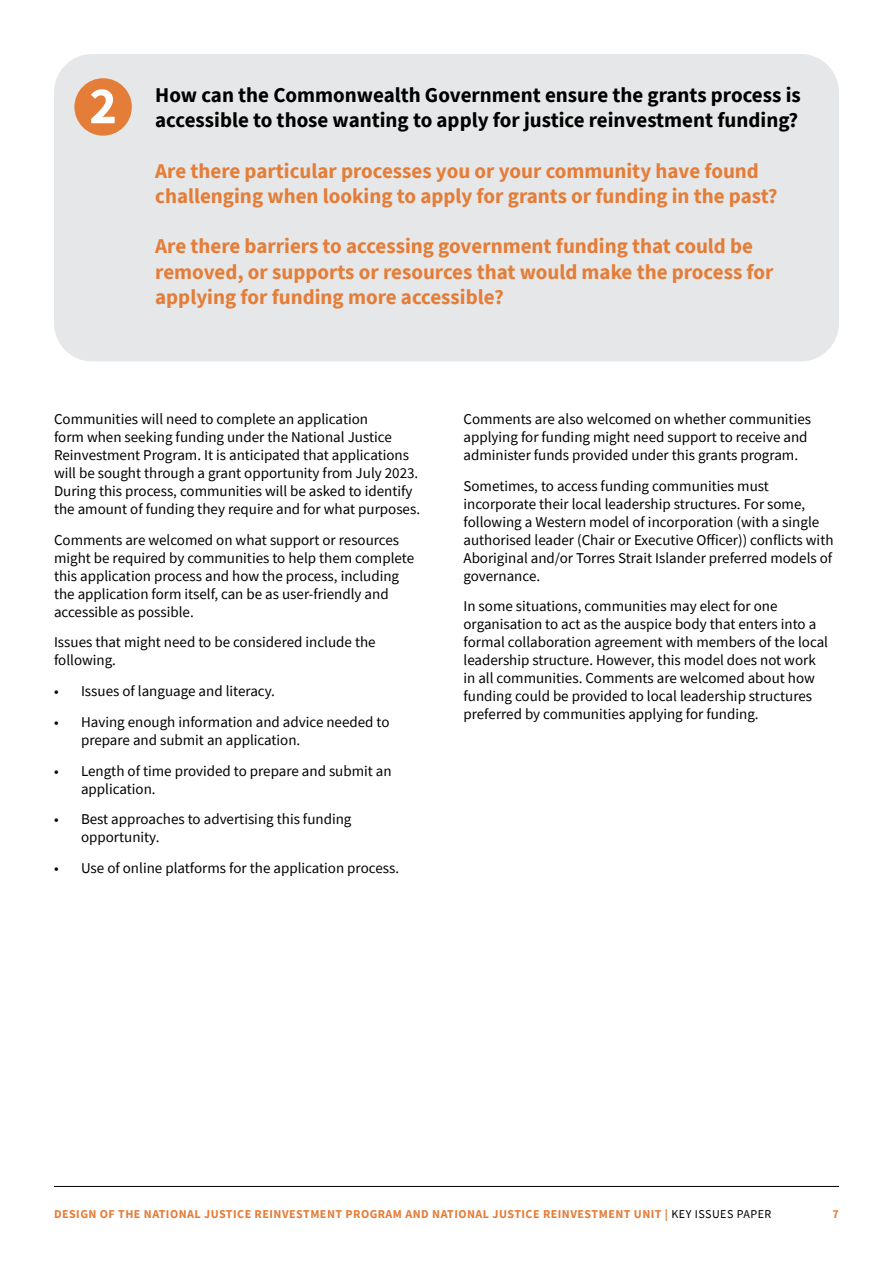
<style>
.page{position:relative;width:893px;height:1263px;background:#fff}
.page>*{position:absolute;margin:0;border:0;box-sizing:border-box;transform-origin:0 0}
.t1{font:700 52.5px "Source Sans Pro";color:#fff}
.t2{font:700 21px/25.2px "Source Sans Pro";color:#e47d38}
.t3{font:700 21px/25.2px "Source Sans Pro";color:#000}
.t4{font:15px/18px "Source Sans Pro";color:#000}
.t5{font:700 12px "Source Sans Pro";letter-spacing:.04em;color:#e47d38}
.s1{font-weight:400;color:#000}
</style>
<div class="page">
<div style="left:54px;top:54px;width:785px;height:307px;background:#e6e7e8;border-radius:38px"></div>
<div style="left:74px;top:78px;width:58px;height:58px;background:#e47d38;border-radius:50%"></div>
<hr style="left:54px;top:1186px;width:785px;height:1px;background:#000">
<h1 class="t1" style="left:89px;top:70px;width:29px">2</h1>
<h2 class="t3" style="left:155px;top:82px;width:647px">How can the Commonwealth Government ensure the grants process is accessible to those wanting to apply for justice reinvestment funding?</h2>
<h2 class="t2" style="left:155px;top:158px;width:624px">Are there particular processes you or your community have found challenging when looking to apply for grants or funding in the past?</h2>
<h2 class="t2" style="left:155px;top:233px;width:620px">Are there barriers to accessing government funding that could be removed, or supports or resources that would make the process for applying for funding more accessible?</h2>
<p class="t4" style="left:54px;top:410px;width:368px">Communities will need to complete an application<br>form when seeking funding under the National Justice Reinvestment Program. It is anticipated that applications will be sought through a grant opportunity from July 2023.<br>During this process, communities will be asked to identify the amount of funding they require and for what purposes.</p>
<p class="t4" style="left:54px;top:530px;width:362px">Comments are welcomed on what support or resources might be required by communities to help them complete this application process and how the process, including the application form itself, can be as user-friendly and accessible as possible.</p>
<p class="t4" style="left:54px;top:633px;width:323px">Issues that might need to be considered include the following.</p>
<p class="t4" style="left:54px;top:682px;width:223px">• Issues of language and literacy.</p>
<p class="t4" style="left:81px;top:713px;width:310px;text-indent:-27px">• Having enough information and advice needed to prepare and submit an application.</p>
<p class="t4" style="left:81px;top:761px;width:312px;text-indent:-27px">• Length of time provided to prepare and submit an application.</p>
<p class="t4" style="left:81px;top:810px;width:272px;text-indent:-27px">• Best approaches to advertising this funding opportunity.</p>
<p class="t4" style="left:54px;top:859px;width:347px">• Use of online platforms for the application process.</p>
<p class="t4" style="left:463px;top:410px;width:349px">Comments are also welcomed on whether communities applying for funding might need support to receive and administer funds provided under this grants program.</p>
<p class="t4" style="left:463px;top:476px;width:372px">Sometimes, to access funding communities must incorporate their local leadership structures. For some, following a Western model of incorporation (with a single authorised leader (Chair or Executive Officer)) conflicts with Aboriginal and/or Torres Strait Islander preferred models of governance.</p>
<p class="t4" style="left:463px;top:597px;width:366px">In some situations, communities may elect for one organisation to act as the auspice body that enters into a formal collaboration agreement with members of the local leadership structure. However, this model does not work in all communities. Comments are welcomed about how funding could be provided to local leadership structures preferred by communities applying for funding.</p>
<p class="t5" style="left:54px;top:1206px;width:719px">DESIGN OF THE NATIONAL JUSTICE REINVESTMENT PROGRAM AND NATIONAL JUSTICE REINVESTMENT UNIT | <span class="s1">KEY ISSUES PAPER</span></p>
<p class="t5" style="left:833px;top:1206px;width:8px">7</p>
</div>
